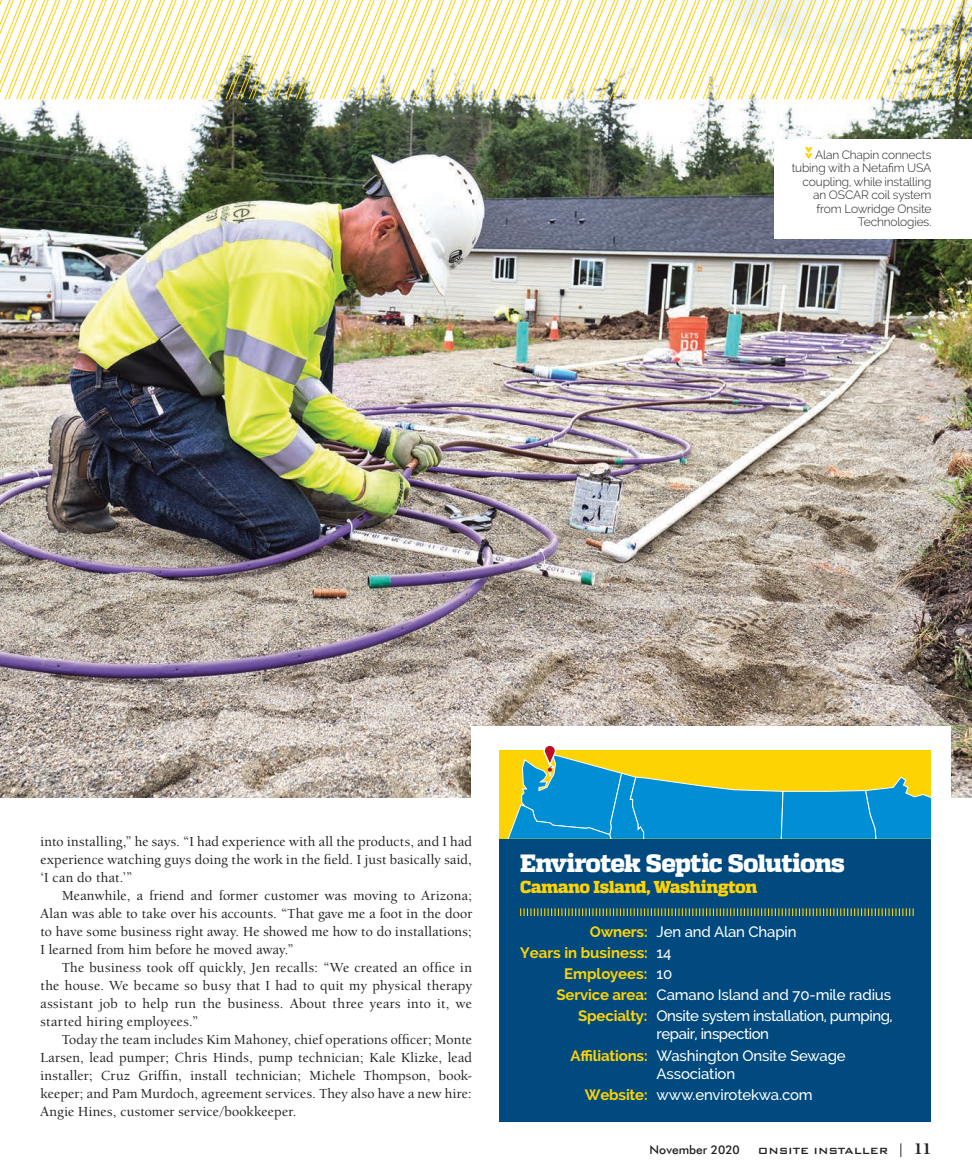
<style>
.page{position:relative;width:972px;height:1175px;background:#fff}
.page>*{position:absolute;margin:0;border:0;box-sizing:border-box;transform-origin:0 0}
.t1{font:800 24.9px "Quadon";letter-spacing:-.03em;color:#fff}
.t2{font:800 17.25px "Quadon";letter-spacing:-.035em;color:#fed304}
.t3{font:500 15px/21px "Raleway";letter-spacing:-.01em;color:#fff}
.t4{font:500 15px "Raleway";letter-spacing:-.03em;color:#fff}
.t5{font:700 15px "Raleway";color:#fed304}
.t6{font:500 14.25px/18px "Berkeley Oldstyle IT Cby BT";letter-spacing:.02em;color:#231f20;text-align:justify}
.t7{font:300 12px/13.5px "Raleway";letter-spacing:-.015em;color:#231f20;text-align:right}
.t8{font:500 12px "Bank Gothic BT";letter-spacing:-.01em;color:#231f20}
.t9{font:500 12px "Futura BT";color:#231f20}
.s1{font-weight:700;color:#fed304}
.s2{font-weight:500;color:#fff}
.s3{font-family:"Helvetica Neue";font-weight:400;font-size:13.5px}
.s4{font-family:"Berkeley Oldstyle IT Cby BT";font-weight:900;font-size:16.5px}
</style>
<div class="page">
<img style="left:0;top:100px;width:972px;height:697px">
<div style="left:472px;top:726px;width:479px;height:97px;background:#fff"></div>
<div style="left:499px;top:749px;width:432px;height:372px;background:#004a7f"></div>
<svg style="left:520px;top:908px;width:394px;height:8px"></svg>
<svg style="left:499px;top:745px;width:432px;height:93px;background:#71b08b"></svg>
<div style="left:775px;top:139px;width:197px;height:100px;background:#fff"></div>
<svg style="left:805px;top:147px;width:8px;height:12px"></svg>
<svg style="left:0;top:0;width:972px;height:100px"></svg>
<p class="t7" style="left:792px;top:148px;width:141px">Alan Chapin connects tubing with a Netafim USA coupling, while installing an OSCAR coil system from Lowridge Onsite<br>Technologies.</p>
<p class="t6" style="left:40px;top:832px;width:433px">into installing,” he says. “I had experience with all the products, and I had experience watching guys doing the work in the field. I just basically said, ‘I can do that.’”</p>
<p class="t6" style="left:40px;top:886px;width:433px;text-indent:22px">Meanwhile, a friend and former customer was moving to Arizona; Alan was able to take over his accounts. “That gave me a foot in the door to have some business right away. He showed me how to do installations; I learned from him before he moved away.”</p>
<p class="t6" style="left:40px;top:958px;width:433px;text-indent:22px">The business took off quickly, Jen recalls: “We created an office in the house. We became so busy that I had to quit my physical therapy assistant job to help run the business. About three years into it, we started hiring employees.”</p>
<p class="t6" style="left:40px;top:1030px;width:433px;text-indent:22px">Today the team includes Kim Mahoney, chief operations officer; Monte Larsen, lead pumper; Chris Hinds, pump technician; Kale Klizke, lead installer; Cruz Griffin, install technician; Michele Thompson, book&shy;keeper; and Pam Murdoch, agreement services. They also have a new hire:<br>Angie Hines, customer service/bookkeeper.</p>
<h1 class="t1" style="left:520px;top:848px;width:326px">Envirotek Septic Solutions</h1>
<p class="t2" style="left:520px;top:877px;width:239px">Camano Island, Washington</p>
<p class="t3" style="left:590px;top:921px;width:208px"><span class="s1">Owners:</span> Jen and Alan Chapin</p>
<p class="t5" style="left:520px;top:944px;width:153px">Years in business: <span class="s2">14</span></p>
<p class="t5" style="left:564px;top:965px;width:110px">Employees: <span class="s2">10</span></p>
<p class="t3" style="left:557px;top:984px;width:336px"><span class="s1">Service area:</span> Camano Island and 70-mile radius</p>
<p class="t4" style="left:578px;top:1007px;width:316px"><span class="s1">Specialty:</span> Onsite system installation, pumping,</p>
<p class="t3" style="left:571px;top:1023px;width:277px;text-indent:86px">repair, inspection<br><span class="s1">Affiliations:</span> Washington Onsite Sewage</p>
<p class="t3" style="left:585px;top:1062px;width:229px;text-align:center">Association<br><span class="s1">Website:</span> www.envirotekwa.com</p>
<p class="t9" style="left:650px;top:1142px;width:92px">November 2020</p>
<p class="t8" style="left:758px;top:1144px;width:175px">ONSITE INSTALLER <span class="s3">|</span> <span class="s4">11</span></p>
</div>
